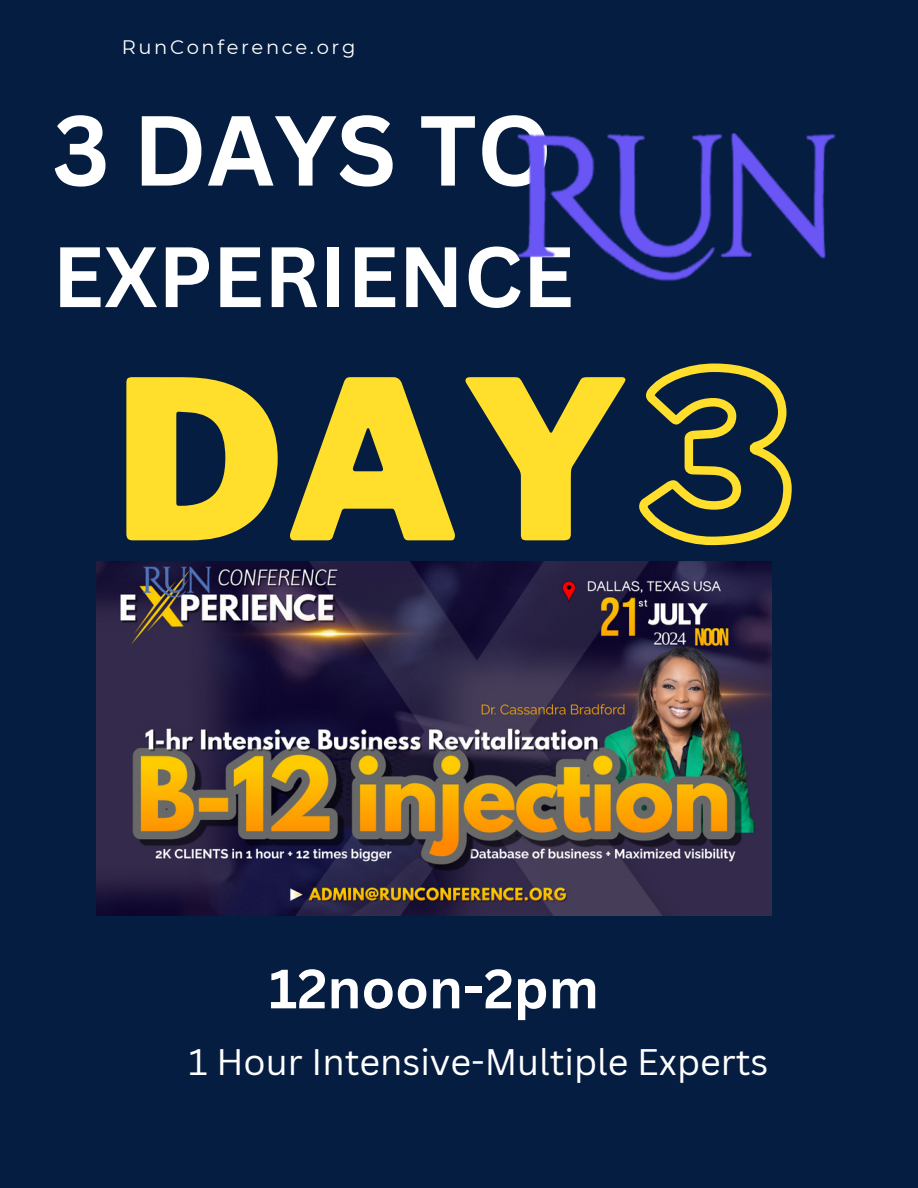
<style>
.page{position:relative;width:918px;height:1188px;background:#051d40}
.page>*{position:absolute;margin:0;border:0;box-sizing:border-box;transform-origin:0 0}
.t1{font:900 219.9px "Libre Franklin";color:#ffdf2b}
.t2{font:700 97.2px "Canva Sans";color:#fff}
.t3{font:700 83.7px "Canva Sans";color:#fff}
.t4{font:700 54px "Canva Sans";color:#fff}
.t5{font:36px "Canva Sans";color:#fff}
.t6{font:19.5px "Montserrat";letter-spacing:.135em;color:#fff}
.s1{font-size:227.1px;color:rgb(0 0 0/0)}
</style>
<div class="page">
<img style="left:517px;top:133px;width:319px;height:149px">
<img style="left:96px;top:562px;width:675px;height:353px">
<svg style="left:639px;top:363px;width:153px;height:183px"></svg>
<p class="t6" style="left:122px;top:35px;width:235px">RunConference.org</p>
<p class="t2" style="left:52px;top:82px;width:501px">3 DAYS TO</p>
<p class="t3" style="left:52px;top:218px;width:523px">EXPERIENCE</p>
<p class="t1" style="left:115px;top:328px;width:680px">DAY<span class="s1">3</span></p>
<p class="t4" style="left:269px;top:951px;width:331px">12noon-2pm</p>
<p class="t5" style="left:188px;top:1036px;width:582px">1 Hour Intensive-Multiple Experts</p>
</div>
